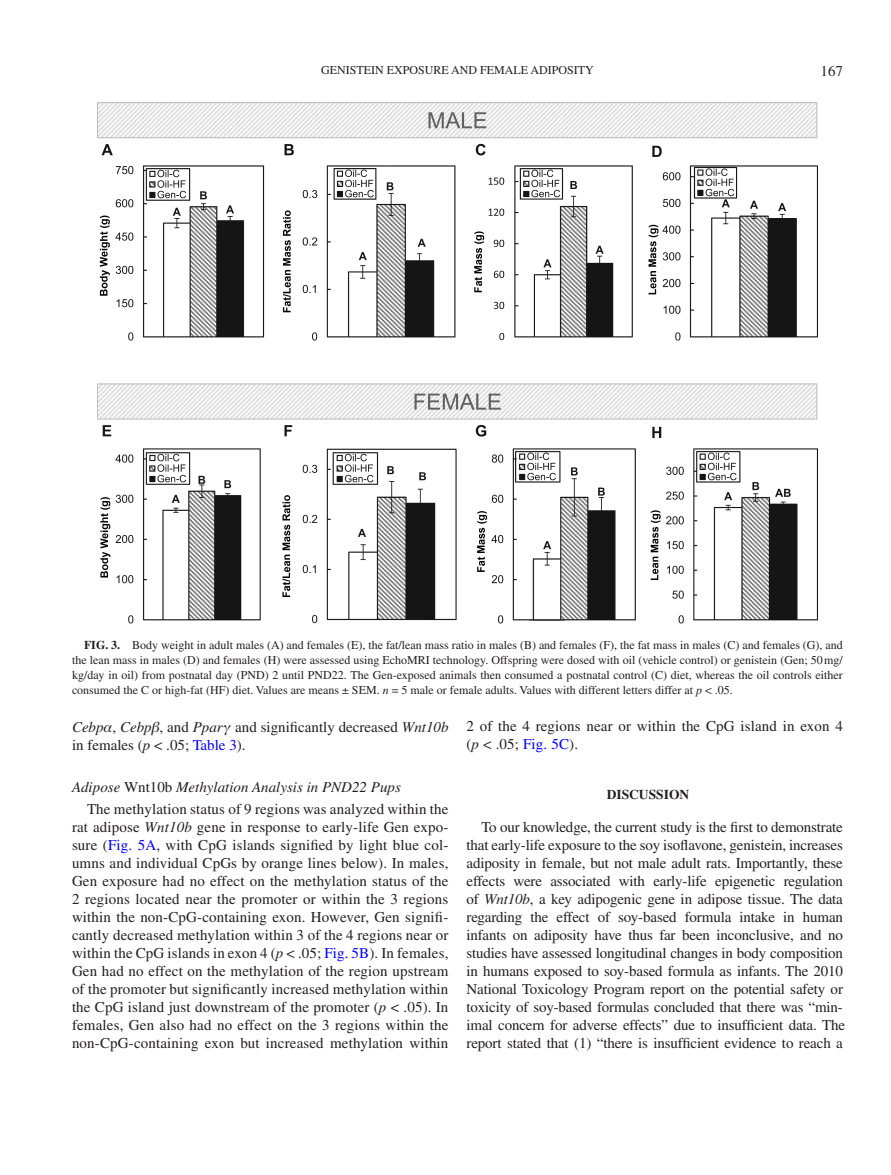
<style>
.page{position:relative;width:891px;height:1175px;background:#fff}
.page>*{position:absolute;margin:0;border:0;box-sizing:border-box;transform-origin:0 0}
.t1{font:15px/18px "Times LT Std";letter-spacing:-.01em;color:#231f20}
.t2{font:15px/22.5px "Times LT Std";letter-spacing:.01em;color:#231f20}
.t3{font:700 13.5px "Times LT Std";color:#231f20}
.t4{font:12px/15px "Times LT Std";color:#231f20;text-align:justify}
.s1{font-weight:700}
.s2{font-style:italic}
.s3{font-family:"Gandhari Unicode";font-style:italic}
.s4{color:#00f}
</style>
<div class="page">
<img style="left:98px;top:103px;width:720px;height:521px">
<p class="t4" style="left:321px;top:62px;width:274px">Genistein Exposure and Female Adiposity</p>
<p class="t1" style="left:820px;top:62px;width:24px">167</p>
<p class="t4" style="left:72px;top:637px;width:773px;text-indent:12px"><span class="s1">FIG. 3.</span> Body weight in adult males (A) and females (E), the fat/lean mass ratio in males (B) and females (F), the fat mass in males (C) and females (G), and the lean mass in males (D) and females (H) were assessed using EchoMRI technology. Offspring were dosed with oil (vehicle control) or genistein (Gen; 50mg/ kg/day in oil) from postnatal day (PND) 2 until PND22. The Gen-exposed animals then consumed a postnatal control (C) diet, whereas the oil controls either consumed the C or high-fat (HF) diet. Values are means ± SEM. <span class="s2">n</span> = 5 male or female adults. Values with different letters differ at <span class="s2">p</span> &lt; .05.</p>
<p class="t1" style="left:72px;top:717px;width:378px"><span class="s2">Cebp</span><span class="s3">α</span>, <span class="s2">Cebp</span><span class="s3">β</span>, and <span class="s2">Ppar</span><span class="s3">γ</span> and significantly decreased <span class="s2">Wnt10b </span>in females (<span class="s2">p</span> &lt; .05; <span class="s4">Table 3</span>).</p>
<p class="t2" style="left:87px;top:775px;width:363px;text-indent:-15px"><span class="s2">Adipose</span> Wnt10b <span class="s2">Methylation Analysis in PND22 Pups<br></span>The methylation status of 9 regions was analyzed within the</p>
<p class="t1" style="left:72px;top:818px;width:378px;text-align:justify">rat adipose <span class="s2">Wnt10b</span> gene in response to early-life Gen expo&shy;sure (<span class="s4">Fig. 5A</span>, with CpG islands signified by light blue col&shy;umns and individual CpGs by orange lines below). In males, Gen exposure had no effect on the methylation status of the 2 regions located near the promoter or within the 3 regions within the non-CpG-containing exon. However, Gen signifi&shy;cantly decreased methylation within 3 of the 4 regions near or within the CpG islands in exon 4 (<span class="s2">p</span> &lt; .05; <span class="s4">Fig. 5B</span>). In females, Gen had no effect on the methylation of the region upstream of the promoter but significantly increased methylation within the CpG island just downstream of the promoter (<span class="s2">p</span> &lt; .05). In females, Gen also had no effect on the 3 regions within the non-CpG-containing exon but increased methylation within</p>
<p class="t2" style="left:466px;top:717px;width:378px;line-height:18px">2 of the 4 regions near or within the CpG island in exon 4 (<span class="s2">p</span> &lt; .05; <span class="s4">Fig. 5C</span>).</p>
<p class="t3" style="left:607px;top:786px;width:82px">DISCUSSION</p>
<p class="t1" style="left:466px;top:817px;width:380px;text-indent:15px">To our knowledge, the current study is the first to demonstrate that early-life exposure to the soy isoflavone, genistein, increases adiposity in female, but not male adult rats. Importantly, these effects were associated with early-life epigenetic regulation of <span class="s2">Wnt10b</span>, a key adipogenic gene in adipose tissue. The data regarding the effect of soy-based formula intake in human infants on adiposity have thus far been inconclusive, and no studies have assessed longitudinal changes in body composition in humans exposed to soy-based formula as infants. The 2010<br>National Toxicology Program report on the potential safety or toxicity of soy-based formulas concluded that there was “min&shy;imal concern for adverse effects” due to insufficient data. The report stated that (1) “there is insufficient evidence to reach a</p>
</div>
